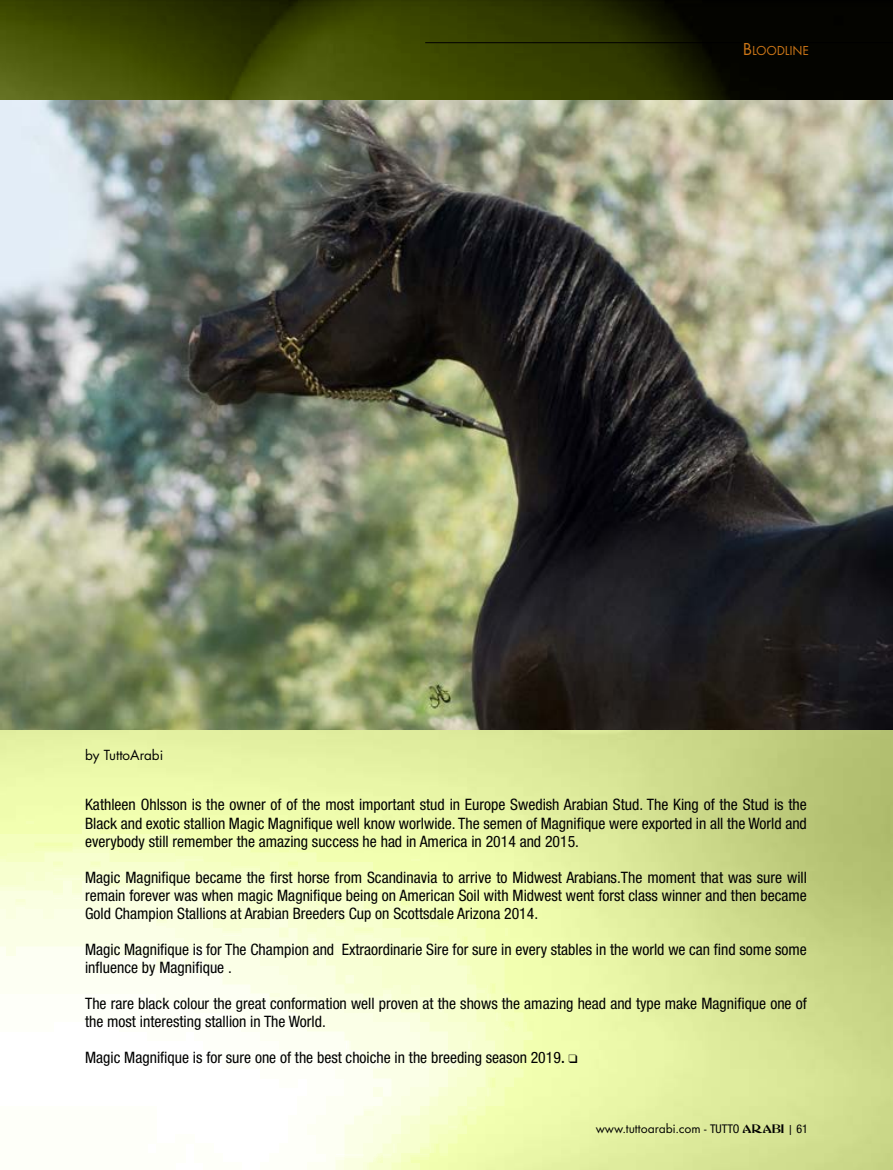
<style>
.page{position:relative;width:893px;height:1170px;background:#fff}
.page>*{position:absolute;margin:0;border:0;box-sizing:border-box;transform-origin:0 0}
.t1{font:condensed 15.75px/18px "Helvetica Neue";color:#000;text-align:justify}
.t2{font:13.5px "Futura T";color:#000}
.t3{font:13.5px "Futura";color:#000}
.t4{font:13.5px "Futura T";letter-spacing:-.015em;color:#ce7717}
.s1{font-size:18px}
.s2{font-family:"Helvetica Neue LT Std";font-weight:500}
.s3{font-family:"Helvetica Neue";font-stretch:condensed;font-size:12px}
.s4{font-family:"Abbess";font-size:12px}
.s5{font-size:12px}
</style>
<div class="page">
<img style="left:0;top:0;width:893px;height:1169px">
<hr style="left:754px;top:42px;width:139px;height:1px;background:#000">
<hr style="left:425px;top:42px;width:316px;height:1px;background:#000">
<img style="left:0;top:101px;width:893px;height:628px">
<p class="t3" style="left:85px;top:746px;width:80px">by TuttoArabi</p>
<p class="t4" style="left:743px;top:43px;width:67px"><span class="s1">B</span>LOODLINE</p>
<p class="t1" style="left:85px;top:795px;width:723px">Kathleen Ohlsson is the owner of of the most important stud in Europe Swedish Arabian Stud. The King of the Stud is the Black and exotic stallion Magic Magnifique well know worlwide. The semen of Magnifique were exported in all the World and everybody still remember the amazing success he had in America in 2014 and 2015.</p>
<p class="t1" style="left:85px;top:867px;width:723px">Magic Magnifique became the first horse from Scandinavia to arrive to Midwest Arabians.The moment that was sure will remain forever was when magic Magnifique being on American Soil with Midwest went forst class winner and then became Gold Champion Stallions at Arabian Breeders Cup on Scottsdale Arizona 2014.</p>
<p class="t1" style="left:85px;top:939px;width:723px">Magic Magnifique is for The Champion and Extraordinarie Sire for sure in every stables in the world we can find some some influence by Magnifique .</p>
<p class="t1" style="left:85px;top:993px;width:723px">The rare black colour the great conformation well proven at the shows the amazing head and type make Magnifique one of the most interesting stallion in The World.</p>
<p class="t1" style="left:85px;top:1047px;width:494px">Magic Magnifique is for sure one of the best choiche in the breeding season 2019<span class="s2">.</span> ❑</p>
<p class="t2" style="left:596px;top:1120px;width:214px">www.tuttoarabi.com - <span class="s3">TUTTO</span> <span class="s4">ARABI</span> <span class="s5">|</span> <span class="s3">61</span></p>
</div>
